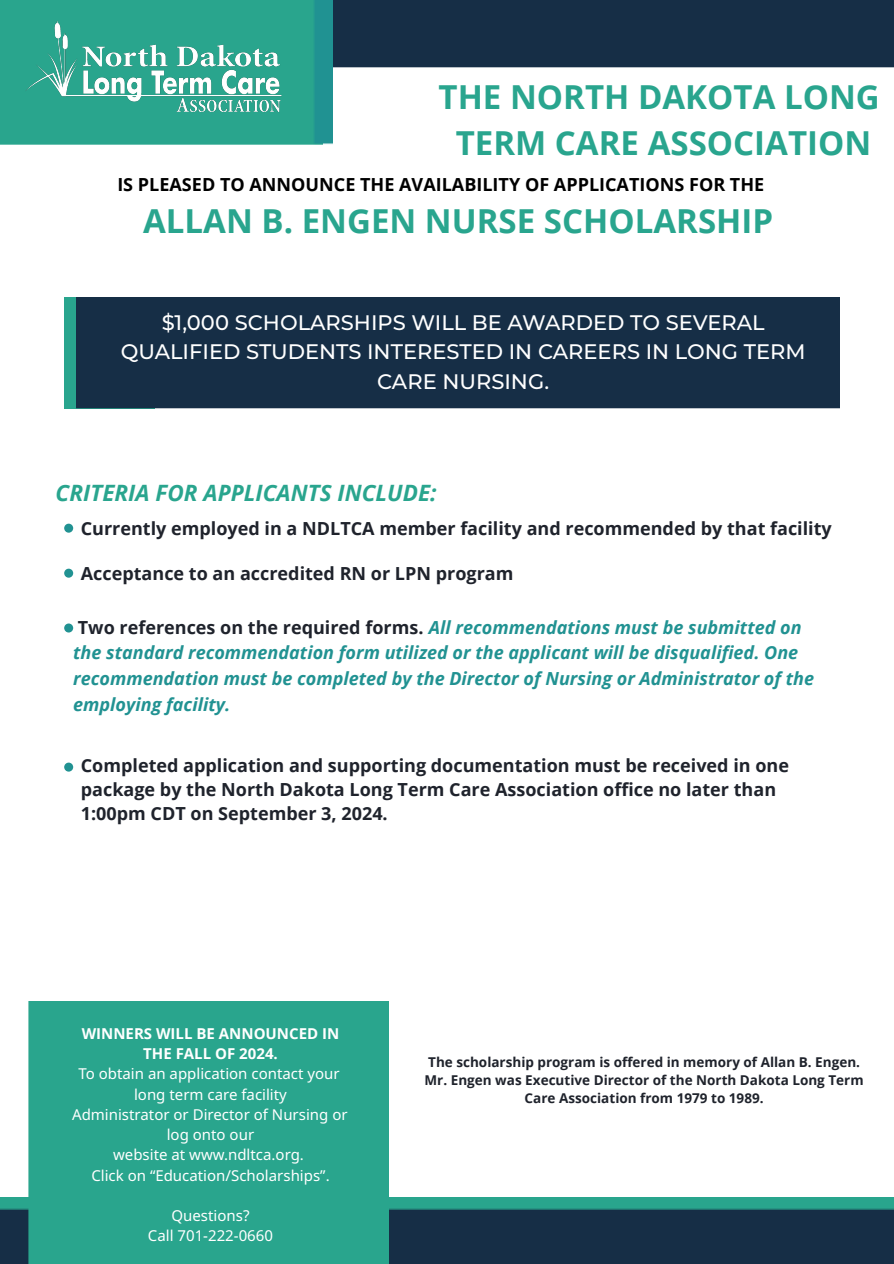
<style>
.page{position:relative;width:894px;height:1264px;background:#fff}
.page>*{position:absolute;margin:0;border:0;box-sizing:border-box;transform-origin:0 0}
.t1{font:700 33px/46px "Open Sans";color:#29a58e;text-align:center}
.t2{font:italic 700 22.5px "Open Sans";color:#29a58e}
.t3{font:500 21px/29.2px "Montserrat";color:#fff;text-align:center}
.t4{font:700 18px/23.9px "Open Sans";color:#1f232c}
.t5{font:italic 700 18px/25.7px "Open Sans";color:#219292}
.t6{font:700 18px "Open Sans";color:#000}
.t7{font:15px/20.2px "Noto Sans Khmer";color:#fff;text-align:center}
.t8{font:700 15px/20.4px "Open Sans";color:#fff;text-align:center}
.t9{font:700 13.5px/18px "Open Sans";color:#1f232c;text-align:center}
.s1{font-style:normal;color:#1f232c}
</style>
<div class="page">
<div style="left:332px;top:0;width:561px;height:68px;background:#162e46"></div>
<div style="left:0;top:0;width:313px;height:144px;background:#29a58d"></div>
<img style="left:26px;top:22px;width:255px;height:91px">
<div style="left:313px;top:0;width:19px;height:144px;background:#209292"></div>
<img style="left:0;top:1197px;width:893px;height:66px">
<div style="left:64px;top:297px;width:90px;height:112px;background:#29a58e"></div>
<div style="left:77px;top:297px;width:762px;height:112px;background:#162e46"></div>
<div style="left:64px;top:523px;width:9px;height:9px;background:#219292;border-radius:50%"></div>
<div style="left:64px;top:568px;width:9px;height:9px;background:#219292;border-radius:50%"></div>
<div style="left:64px;top:623px;width:9px;height:9px;background:#219292;border-radius:50%"></div>
<div style="left:64px;top:762px;width:9px;height:9px;background:#219292;border-radius:50%"></div>
<div style="left:29px;top:1001px;width:359px;height:262px;background:#29a58d"></div>
<h1 class="t1" style="left:438px;top:73px;width:442px">THE NORTH DAKOTA LONG<br>TERM CARE ASSOCIATION</h1>
<p class="t6" style="left:117px;top:171px;width:648px">IS PLEASED TO ANNOUNCE THE AVAILABILITY OF APPLICATIONS FOR THE</p>
<h1 class="t1" style="left:143px;top:197px;width:631px">ALLAN B. ENGEN NURSE SCHOLARSHIP</h1>
<p class="t3" style="left:121px;top:307px;width:686px">$1,000 SCHOLARSHIPS WILL BE AWARDED TO SEVERAL<br>QUALIFIED STUDENTS INTERESTED IN CAREERS IN LONG TERM<br>CARE NURSING.</p>
<p class="t2" style="left:56px;top:477px;width:382px">CRITERIA FOR APPLICANTS INCLUDE:</p>
<p class="t4" style="left:81px;top:516px;width:752px">Currently employed in a NDLTCA member facility and recommended by that facility</p>
<p class="t4" style="left:81px;top:561px;width:434px">Acceptance to an accredited RN or LPN program</p>
<p class="t5" style="left:73px;top:613px;width:742px"><span class="s1">Two references on the required forms.</span> All recommendations must be submitted on the standard recommendation form utilized or the applicant will be disqualified. One recommendation must be completed by the Director of Nursing or Administrator of the employing facility.</p>
<p class="t4" style="left:81px;top:753px;width:709px">Completed application and supporting documentation must be received in one package by the North Dakota Long Term Care Association office no later than<br>1:00pm CDT on September 3, 2024.</p>
<p class="t8" style="left:82px;top:1022px;width:259px">WINNERS WILL BE ANNOUNCED IN<br>THE FALL OF 2024.</p>
<p class="t7" style="left:72px;top:1063px;width:277px">To obtain an application contact your long term care facility<br>Administrator or Director of Nursing or log onto our<br>website at www.ndltca.org.<br>Click on “Education/Scholarships”.</p>
<p class="t7" style="left:148px;top:1205px;width:127px">Questions?<br>Call 701-222-0660</p>
<p class="t9" style="left:424px;top:1053px;width:440px">The scholarship program is offered in memory of Allan B. Engen.<br>Mr. Engen was Executive Director of the North Dakota Long Term<br>Care Association from 1979 to 1989.</p>
</div>
